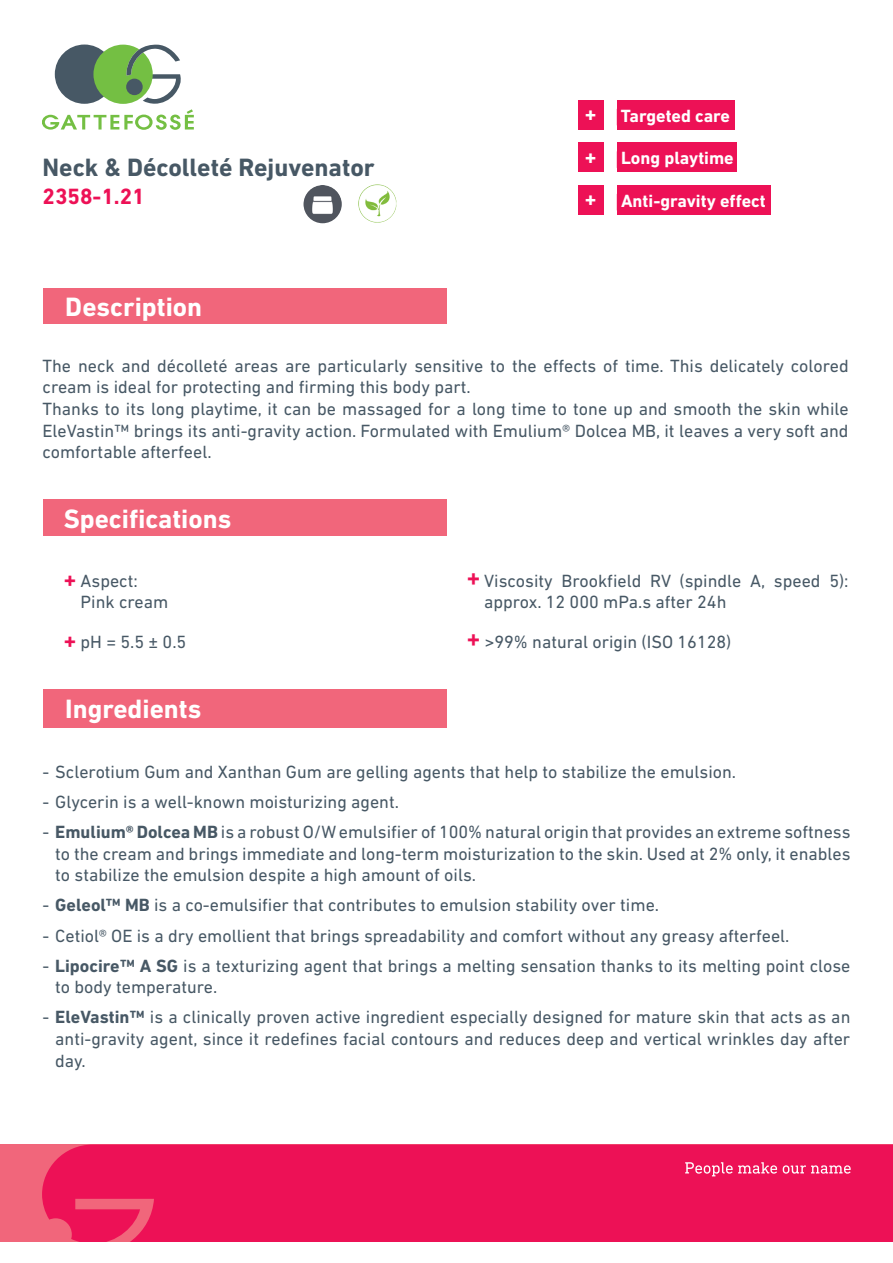
<style>
.page{position:relative;width:893px;height:1263px;background:#fff}
.page>*{position:absolute;margin:0;border:0;box-sizing:border-box;transform-origin:0 0}
.bloc_rouge_avec_text{font:700 27px "DIN Next LT Pro";color:#fff}
.titre_formule{font:700 25.5px "DIN Next LT Pro";color:#475865}
.numéro_formule{font:700 22.5px "DIN Next LT Pro";color:#ed1156}
.claims{font:700 21px "DIN Next LT Pro";color:#fff}
.texte_description{font:18px/21.6px "DIN Next LT Pro";color:#475865;text-align:justify}
.claims-2{font:700 18px "DIN Next LT Pro";color:#fff}
.texte_specifications{font:18px/21.6px "DIN Next LT Pro";color:#475865}
.s1{font-weight:700;font-size:22.5px;color:#ed1156}
.s2{font-family:"Century Gothic";font-weight:700;font-size:22.5px;color:#ed1156}
.s3{font-weight:700}
</style>
<div class="page">
<svg style="left:3px;top:1144px;width:890px;height:98px;background:#ed1758"></svg>
<svg style="left:685px;top:1162px;width:166px;height:14px;background:#f1487d"></svg>
<svg style="left:43px;top:45px;width:151px;height:85px"></svg>
<div style="left:43px;top:689px;width:403px;height:38px;background:#f1667b"></div>
<div style="left:43px;top:499px;width:403px;height:37px;background:#f1667b"></div>
<div style="left:43px;top:288px;width:403px;height:35px;background:#f1667b"></div>
<div style="left:617px;top:100px;width:118px;height:30px;background:#ed1156"></div>
<div style="left:578px;top:100px;width:26px;height:30px;background:#ed1156"></div>
<div style="left:617px;top:142px;width:120px;height:30px;background:#ed1156"></div>
<div style="left:578px;top:142px;width:26px;height:30px;background:#ed1156"></div>
<div style="left:617px;top:185px;width:154px;height:30px;background:#ed1156"></div>
<div style="left:578px;top:185px;width:26px;height:30px;background:#ed1156"></div>
<img style="left:303px;top:185px;width:39px;height:38px;border-radius:19px">
<img style="left:358px;top:184px;width:38px;height:39px;border-radius:18px">
<p class="titre_formule" style="left:43px;top:153px;width:334px">Neck &amp; Décolleté Rejuvenator</p>
<p class="numéro_formule" style="left:43px;top:183px;width:104px">2358-1.21</p>
<p class="claims" style="left:585px;top:102px;width:13px">+</p>
<p class="claims-2" style="left:621px;top:105px;width:111px">Targeted care</p>
<p class="claims" style="left:585px;top:144px;width:13px">+</p>
<p class="claims-2" style="left:621px;top:147px;width:114px">Long playtime</p>
<p class="claims" style="left:585px;top:187px;width:13px">+</p>
<p class="claims-2" style="left:621px;top:190px;width:146px">Anti-gravity effect</p>
<p class="bloc_rouge_avec_text" style="left:65px;top:291px;width:138px">Description</p>
<p class="texte_description" style="left:43px;top:355px;width:808px">The neck and décolleté areas are particularly sensitive to the effects of time. This delicately colored cream is ideal for protecting and firming this body part.</p>
<p class="texte_description" style="left:43px;top:398px;width:808px">Thanks to its long playtime, it can be massaged for a long time to tone up and smooth the skin while EleVastin™ brings its anti-gravity action. Formulated with Emulium® Dolcea MB, it leaves a very soft and comfortable afterfeel.</p>
<p class="bloc_rouge_avec_text" style="left:64px;top:503px;width:169px">Specifications</p>
<p class="texte_specifications" style="left:81px;top:569px;width:89px;text-indent:-17px"><span class="s1">+</span> Aspect:<br>Pink cream</p>
<p class="texte_specifications" style="left:64px;top:631px;width:124px"><span class="s1">+</span> pH = 5.5 ± 0.5</p>
<p class="bloc_rouge_avec_text" style="left:65px;top:693px;width:138px">Ingredients</p>
<p class="texte_description" style="left:484px;top:569px;width:366px;text-indent:-17px"><span class="s2">+</span> Viscosity Brookfield RV (spindle A, speed 5): approx. 12 000 mPa.s after 24h</p>
<p class="texte_description" style="left:467px;top:631px;width:266px"><span class="s2">+</span> &gt;99% natural origin (ISO 16128)</p>
<p class="texte_description" style="left:43px;top:761px;width:695px">- Sclerotium Gum and Xanthan Gum are gelling agents that help to stabilize the emulsion.</p>
<p class="texte_description" style="left:43px;top:791px;width:358px">- Glycerin is a well-known moisturizing agent.</p>
<p class="texte_description" style="left:55px;top:821px;width:797px;text-indent:-13px">- <span class="s3">Emulium® Dolcea MB</span> is a robust O/W emulsifier of 100% natural origin that provides an extreme softness to the cream and brings immediate and long-term moisturization to the skin. Used at 2% only, it enables to stabilize the emulsion despite a high amount of oils.</p>
<p class="texte_description" style="left:43px;top:894px;width:618px">- <span class="s3">Geleol™ MB</span> is a co-emulsifier that contributes to emulsion stability over time.</p>
<p class="texte_description" style="left:43px;top:924px;width:748px">- Cetiol® OE is a dry emollient that brings spreadability and comfort without any greasy afterfeel.</p>
<p class="texte_description" style="left:55px;top:954px;width:797px;text-indent:-13px">- <span class="s3">Lipocire™ A SG</span> is a texturizing agent that brings a melting sensation thanks to its melting point close to body temperature.</p>
<p class="texte_description" style="left:55px;top:1006px;width:797px;text-indent:-13px">- <span class="s3">EleVastin™</span> is a clinically proven active ingredient especially designed for mature skin that acts as an anti-gravity agent, since it redefines facial contours and reduces deep and vertical wrinkles day after day.</p>
</div>
